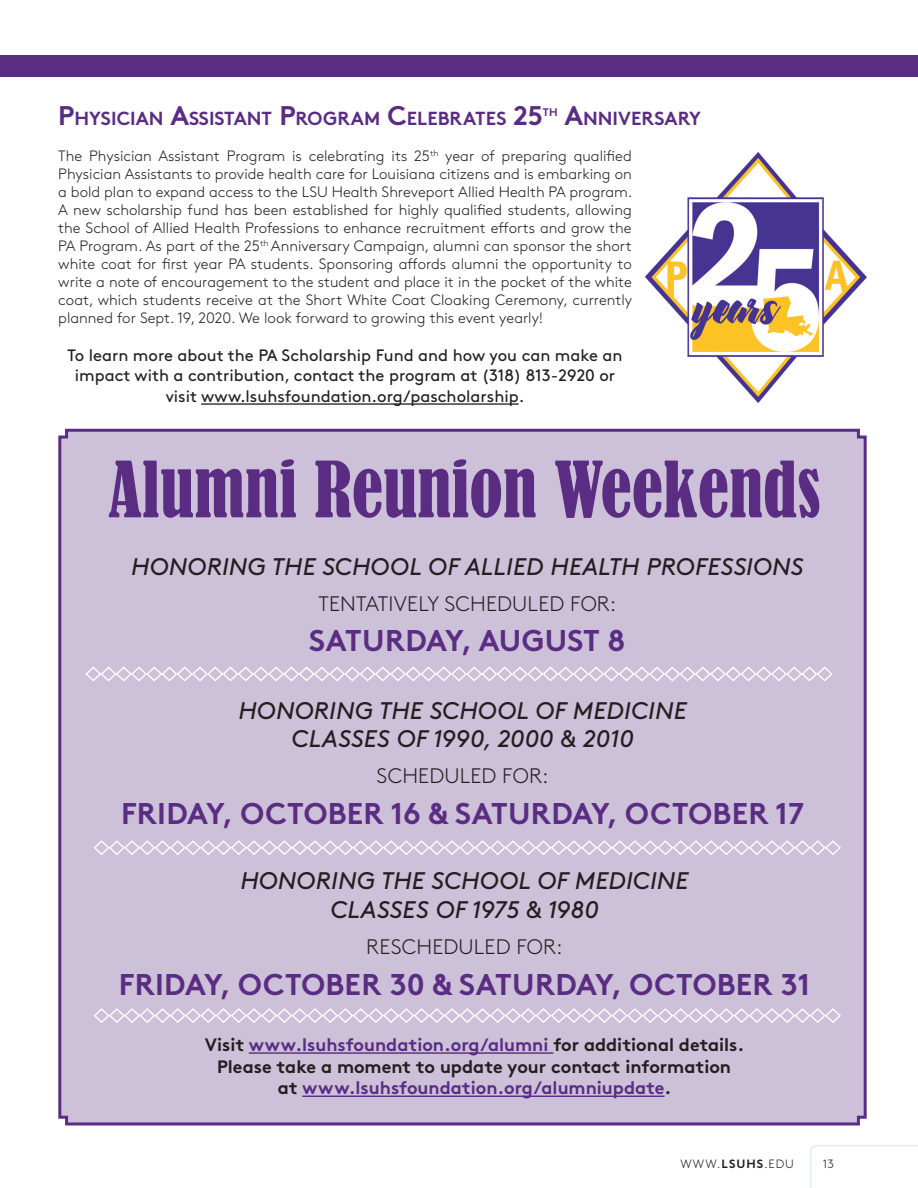
<style>
.page{position:relative;width:918px;height:1188px;background:#fff}
.page>*{position:absolute;margin:0;border:0;box-sizing:border-box;transform-origin:0 0}
.t1{font:condensed 72px "Bernard";color:#5a2d83}
.t2{font:700 30px "Brown Std";letter-spacing:.01em;color:#5a2d83}
.t3{font:italic 24px/28.8px "Brown Std";letter-spacing:.005em;color:#231f20;text-align:center}
.t4{font:300 21px "Brown Std";letter-spacing:.01em;color:#231f20}
.t5{font:700 18.9px "Brown Std";color:#5a2d83}
.t6{font:700 18px/21.6px "Brown Std";color:#231f20;text-align:center}
.t7{font:16.5px/19.8px "Brown Std";color:#231f20;text-align:center}
.t8{font:300 15px/18px "Brown Std";color:#231f20;text-align:justify}
.t9{font:300 12px "Brown Std";letter-spacing:.08em;color:#231f20}
.t10{font:700 10.95px "Brown Std";color:#5a2d83}
.s1{font-size:27px}
.s2{color:#5a2d83}
.s3{font-weight:700}
</style>
<div class="page">
<div style="left:0;top:56px;width:918px;height:21px;background:#5a2d83"></div>
<svg style="left:810px;top:1145px;width:108px;height:43px"></svg>
<div style="left:58px;top:428px;width:809px;height:698px;background:#ccc1d9"></div>
<hr style="left:249px;top:1052px;width:304px;height:2px;background:#5a2d83">
<hr style="left:302px;top:1096px;width:363px;height:1px;background:#5a2d83">
<svg style="left:93px;top:839px;width:749px;height:17px;background:#d6cde0"></svg>
<svg style="left:93px;top:1007px;width:749px;height:17px;background:#d6cde0"></svg>
<svg style="left:84px;top:666px;width:750px;height:16px"></svg>
<hr style="left:201px;top:403px;width:318px;height:2px;background:#231f20">
<img style="left:645px;top:153px;width:222px;height:249px">
<p class="t5" style="left:58px;top:107px;width:486px"><span class="s1">P</span>HYSICIAN <span class="s1">A</span>SSISTANT <span class="s1">P</span>ROGRAM <span class="s1">C</span>ELEBRATES <span class="s1">25</span></p>
<p class="t10" style="left:543px;top:106px;width:16px">TH</p>
<p class="t5" style="left:564px;top:107px;width:138px"><span class="s1">A</span>NNIVERSARY</p>
<p class="t8" style="left:58px;top:147px;width:576px">The Physician Assistant Program is celebrating its 25<sup>th</sup> year of preparing qualified Physician Assistants to provide health care for Louisiana citizens and is embarking on a bold plan to expand access to the LSU Health Shreveport Allied Health PA program.<br>A new scholarship fund has been established for highly qualified students, allowing the School of Allied Health Professions to enhance recruitment efforts and grow the PA Program. As part of the 25<sup>th</sup> Anniversary Campaign, alumni can sponsor the short white coat for first year PA students. Sponsoring affords alumni the opportunity to write a note of encouragement to the student and place it in the pocket of the white coat, which students receive at the Short White Coat Cloaking Ceremony, currently planned for Sept. 19, 2020. We look forward to growing this event yearly!</p>
<p class="t7" style="left:68px;top:345px;width:557px">To learn more about the PA Scholarship Fund and how you can make an impact with a contribution, contact the program at (318) 813-2920 or</p>
<p class="t7" style="left:166px;top:387px;width:360px">visit www.lsuhsfoundation.org/pascholarship.</p>
<h1 class="t1" style="left:108px;top:448px;width:714px">Alumni Reunion Weekends</h1>
<h3 class="t3" style="left:131px;top:552px;width:674px">HONORING THE SCHOOL OF ALLIED HEALTH PROFESSIONS</h3>
<h3 class="t4" style="left:318px;top:592px;width:299px">TENTATIVELY SCHEDULED FOR:</h3>
<h2 class="t2" style="left:309px;top:622px;width:318px">SATURDAY, AUGUST 8</h2>
<h3 class="t3" style="left:238px;top:696px;width:450px">HONORING THE SCHOOL OF MEDICINE<br>CLASSES OF 1990, 2000 &amp; 2010</h3>
<h3 class="t4" style="left:377px;top:764px;width:173px">SCHEDULED FOR:</h3>
<h2 class="t2" style="left:121px;top:795px;width:685px">FRIDAY, OCTOBER 16 &amp; SATURDAY, OCTOBER 17</h2>
<h3 class="t3" style="left:240px;top:867px;width:450px">HONORING THE SCHOOL OF MEDICINE<br>CLASSES OF 1975 &amp; 1980</h3>
<h3 class="t4" style="left:366px;top:935px;width:198px">RESCHEDULED FOR:</h3>
<h2 class="t2" style="left:119px;top:966px;width:693px">FRIDAY, OCTOBER 30 &amp; SATURDAY, OCTOBER 31</h2>
<p class="t6" style="left:205px;top:1034px;width:541px">Visit <span class="s2">www.lsuhsfoundation.org/alumni</span> for additional details.<br>Please take a moment to update your contact information<br>at <span class="s2">www.lsuhsfoundation.org/alumniupdate</span>.</p>
<p class="t9" style="left:680px;top:1158px;width:115px">WWW.<span class="s3">LSUHS</span>.EDU</p>
<p class="t9" style="left:823px;top:1157px;width:13px">13</p>
</div>
